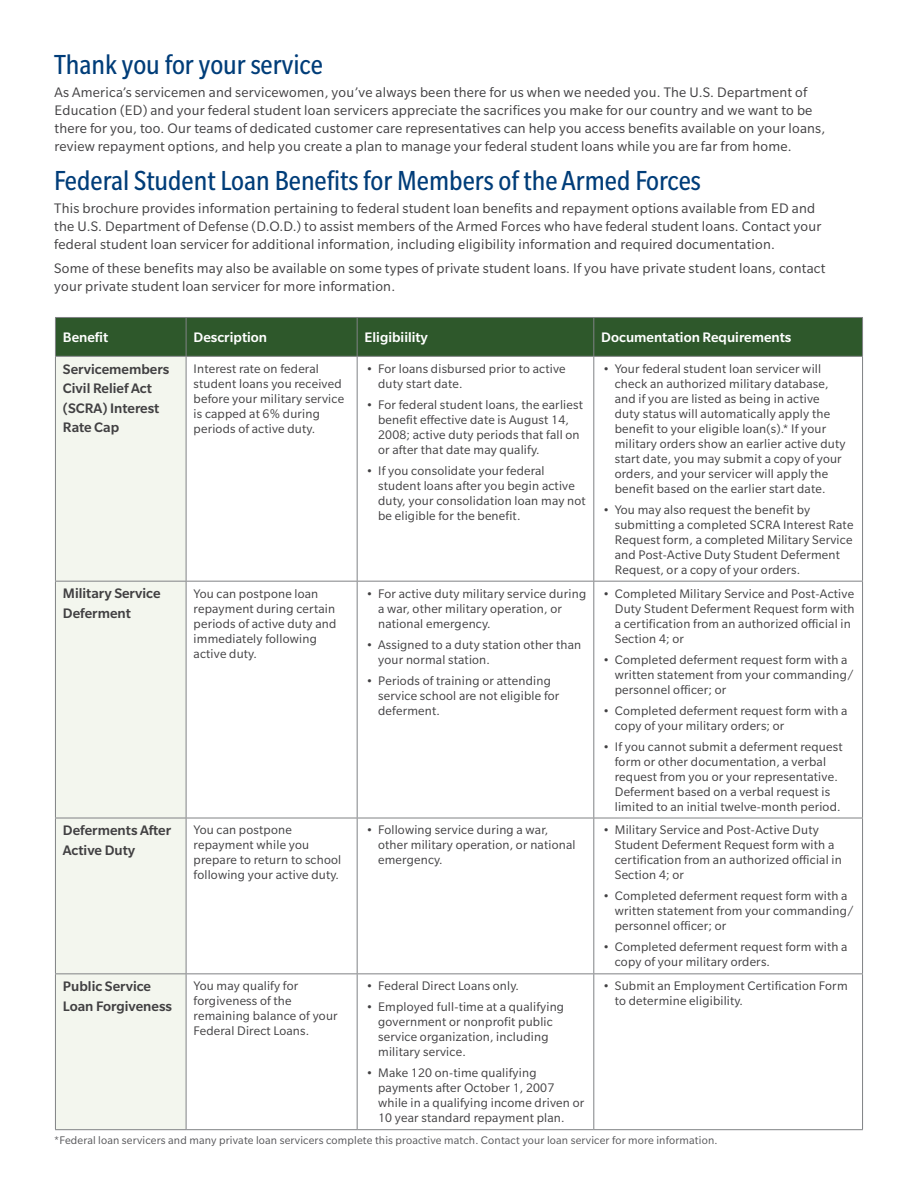
<style>
.page{position:relative;width:918px;height:1188px;background:#fff}
.page>*{position:absolute;margin:0;border:0;box-sizing:border-box;transform-origin:0 0}
.t1{font:condensed 30px "Slate Pro";color:#003d79}
.t2{font:15px/18px "Slate Pro";letter-spacing:.015em;color:#414042}
.t3{font:500 15px/19.5px "Slate Pro";color:#414042}
.t4{font:500 15px "Slate Pro";color:#fff}
.t5{font:13.5px/15px "Slate Pro";letter-spacing:.015em;color:#414042}
.t6{font:12px "Slate Pro";letter-spacing:.015em;color:#565659}
</style>
<div class="page">
<div style="left:56px;top:318px;width:806px;height:38px;background:#2e582b"></div>
<div style="left:56px;top:357px;width:130px;height:772px;background:#f3f6ee"></div>
<hr style="left:55px;top:357px;width:1px;height:224px;background:#808285">
<hr style="left:186px;top:357px;width:1px;height:224px;background:#808285">
<hr style="left:357px;top:357px;width:1px;height:224px;background:#808285">
<hr style="left:593px;top:357px;width:1px;height:224px;background:#808285">
<hr style="left:862px;top:357px;width:1px;height:224px;background:#808285">
<hr style="left:55px;top:581px;width:131px;height:1px;background:#808285">
<hr style="left:55px;top:582px;width:1px;height:236px;background:#808285">
<hr style="left:186px;top:581px;width:171px;height:1px;background:#808285">
<hr style="left:186px;top:582px;width:1px;height:236px;background:#808285">
<hr style="left:357px;top:581px;width:237px;height:1px;background:#808285">
<hr style="left:357px;top:582px;width:1px;height:236px;background:#808285">
<hr style="left:594px;top:581px;width:269px;height:1px;background:#808285">
<hr style="left:593px;top:582px;width:1px;height:236px;background:#808285">
<hr style="left:862px;top:582px;width:1px;height:236px;background:#808285">
<hr style="left:55px;top:818px;width:131px;height:1px;background:#808285">
<hr style="left:55px;top:818px;width:1px;height:155px;background:#808285">
<hr style="left:186px;top:818px;width:171px;height:1px;background:#808285">
<hr style="left:186px;top:818px;width:1px;height:155px;background:#808285">
<hr style="left:357px;top:818px;width:237px;height:1px;background:#808285">
<hr style="left:357px;top:818px;width:1px;height:155px;background:#808285">
<hr style="left:594px;top:818px;width:269px;height:1px;background:#808285">
<hr style="left:593px;top:818px;width:1px;height:155px;background:#808285">
<hr style="left:862px;top:818px;width:1px;height:155px;background:#808285">
<hr style="left:55px;top:973px;width:131px;height:1px;background:#808285">
<hr style="left:55px;top:974px;width:1px;height:155px;background:#808285">
<hr style="left:186px;top:973px;width:171px;height:1px;background:#808285">
<hr style="left:186px;top:974px;width:1px;height:155px;background:#808285">
<hr style="left:357px;top:973px;width:237px;height:1px;background:#808285">
<hr style="left:357px;top:974px;width:1px;height:155px;background:#808285">
<hr style="left:594px;top:973px;width:269px;height:1px;background:#808285">
<hr style="left:593px;top:974px;width:1px;height:155px;background:#808285">
<hr style="left:862px;top:974px;width:1px;height:155px;background:#808285">
<hr style="left:55px;top:1129px;width:131px;height:1px;background:#808285">
<hr style="left:186px;top:1129px;width:171px;height:1px;background:#808285">
<hr style="left:357px;top:1129px;width:237px;height:1px;background:#808285">
<hr style="left:594px;top:1129px;width:269px;height:1px;background:#808285">
<hr style="left:55px;top:317px;width:131px;height:1px;background:#808285">
<hr style="left:55px;top:318px;width:1px;height:38px;background:#808285">
<hr style="left:186px;top:317px;width:171px;height:1px;background:#808285">
<hr style="left:186px;top:318px;width:1px;height:38px;background:#808285">
<hr style="left:357px;top:317px;width:237px;height:1px;background:#808285">
<hr style="left:357px;top:318px;width:1px;height:38px;background:#808285">
<hr style="left:594px;top:317px;width:269px;height:1px;background:#808285">
<hr style="left:593px;top:318px;width:1px;height:38px;background:#808285">
<hr style="left:862px;top:318px;width:1px;height:38px;background:#808285">
<hr style="left:55px;top:356px;width:131px;height:1px;background:#808285">
<hr style="left:186px;top:356px;width:171px;height:1px;background:#808285">
<hr style="left:357px;top:356px;width:237px;height:1px;background:#808285">
<hr style="left:594px;top:356px;width:269px;height:1px;background:#808285">
<h1 class="t1" style="left:54px;top:49px;width:270px">Thank you for your service</h1>
<p class="t2" style="left:55px;top:83px;width:772px">As America’s servicemen and servicewomen, you’ve always been there for us when we needed you. The U.S. Department of Education (ED) and your federal student loan servicers appreciate the sacrifices you make for our country and we want to be there for you, too. Our teams of dedicated customer care representatives can help you access benefits available on your loans, review repayment options, and help you create a plan to manage your federal student loans while you are far from home.</p>
<h1 class="t1" style="left:54px;top:165px;width:648px">Federal Student Loan Benefits for Members of the Armed Forces</h1>
<p class="t2" style="left:54px;top:199px;width:769px">This brochure provides information pertaining to federal student loan benefits and repayment options available from ED and the U.S. Department of Defense (D.O.D.) to assist members of the Armed Forces who have federal student loans. Contact your federal student loan servicer for additional information, including eligibility information and required documentation.</p>
<p class="t2" style="left:54px;top:259px;width:773px">Some of these benefits may also be available on some types of private student loans. If you have private student loans, contact your private student loan servicer for more information.</p>
<p class="t4" style="left:63px;top:329px;width:47px">Benefit</p>
<p class="t4" style="left:194px;top:329px;width:75px">Description</p>
<p class="t4" style="left:365px;top:329px;width:65px">Eligibiility</p>
<p class="t4" style="left:601px;top:329px;width:192px">Documentation Requirements</p>
<p class="t3" style="left:63px;top:359px;width:108px">Servicemembers<br>Civil Relief Act (SCRA) Interest<br>Rate Cap</p>
<p class="t5" style="left:194px;top:361px;width:152px">Interest rate on federal student loans you received before your military service is capped at 6% during periods of active duty.</p>
<p class="t5" style="left:378px;top:361px;width:189px;text-indent:-12px">• For loans disbursed prior to active duty start date.</p>
<p class="t5" style="left:615px;top:361px;width:232px;text-indent:-12px">• Your federal student loan servicer will check an authorized military database, and if you are listed as being in active duty status will automatically apply the benefit to your eligible loan(s).* If your military orders show an earlier active duty start date, you may submit a copy of your orders, and your servicer will apply the benefit based on the earlier start date.</p>
<p class="t5" style="left:615px;top:502px;width:240px;text-indent:-12px">• You may also request the benefit by submitting a completed SCRA Interest Rate Request form, a completed Military Service and Post-Active Duty Student Deferment Request, or a copy of your orders.</p>
<p class="t5" style="left:378px;top:397px;width:206px;text-indent:-12px">• For federal student loans, the earliest benefit effective date is August 14, 2008; active duty periods that fall on or after that date may qualify.</p>
<p class="t5" style="left:378px;top:463px;width:209px;text-indent:-12px">• If you consolidate your federal student loans after you begin active duty, your consolidation loan may not be eligible for the benefit.</p>
<p class="t3" style="left:63px;top:584px;width:99px">Military Service<br>Deferment</p>
<p class="t5" style="left:194px;top:586px;width:144px">You can postpone loan repayment during certain periods of active duty and immediately following active duty.</p>
<p class="t5" style="left:378px;top:586px;width:210px;text-indent:-12px">• For active duty military service during a war, other military operation, or national emergency.</p>
<p class="t5" style="left:378px;top:637px;width:205px;text-indent:-12px">• Assigned to a duty station other than your normal station.</p>
<p class="t5" style="left:378px;top:673px;width:183px;text-indent:-12px">• Periods of training or attending service school are not eligible for deferment.</p>
<p class="t5" style="left:615px;top:586px;width:241px;text-indent:-12px">• Completed Military Service and Post-Active Duty Student Deferment Request form with a certification from an authorized official in Section 4; or</p>
<p class="t5" style="left:615px;top:652px;width:241px;text-indent:-12px">• Completed deferment request form with a written statement from your commanding/ personnel officer; or</p>
<p class="t5" style="left:615px;top:703px;width:234px;text-indent:-12px">• Completed deferment request form with a copy of your military orders; or</p>
<p class="t5" style="left:615px;top:739px;width:229px;text-indent:-12px">• If you cannot submit a deferment request form or other documentation, a verbal request from you or your representative.<br>Deferment based on a verbal request is limited to an initial twelve-month period.</p>
<p class="t3" style="left:63px;top:821px;width:110px">Deferments After<br>Active Duty</p>
<p class="t5" style="left:194px;top:823px;width:149px">You can postpone repayment while you prepare to return to school following your active duty.</p>
<p class="t5" style="left:378px;top:823px;width:199px;text-indent:-12px">• Following service during a war, other military operation, or national emergency.</p>
<p class="t5" style="left:615px;top:823px;width:229px;text-indent:-12px">• Military Service and Post-Active Duty Student Deferment Request form with a certification from an authorized official in Section 4; or</p>
<p class="t5" style="left:615px;top:889px;width:241px;text-indent:-12px">• Completed deferment request form with a written statement from your commanding/ personnel officer; or</p>
<p class="t5" style="left:615px;top:940px;width:234px;text-indent:-12px">• Completed deferment request form with a copy of your military orders.</p>
<p class="t3" style="left:63px;top:977px;width:110px">Public Service<br>Loan Forgiveness</p>
<p class="t5" style="left:194px;top:978px;width:146px">You may qualify for forgiveness of the remaining balance of your<br>Federal Direct Loans.</p>
<p class="t5" style="left:366px;top:978px;width:154px">• Federal Direct Loans only.</p>
<p class="t5" style="left:615px;top:978px;width:234px;text-indent:-12px">• Submit an Employment Certification Form to determine eligibility.</p>
<p class="t5" style="left:378px;top:999px;width:188px;text-indent:-12px">• Employed full-time at a qualifying government or nonprofit public service organization, including military service.</p>
<p class="t5" style="left:378px;top:1065px;width:208px;text-indent:-12px">• Make 120 on-time qualifying payments after October 1, 2007 while in a qualifying income driven or<br>10 year standard repayment plan.</p>
<p class="t6" style="left:54px;top:1134px;width:665px">*Federal loan servicers and many private loan servicers complete this proactive match. Contact your loan servicer for more information.</p>
</div>
